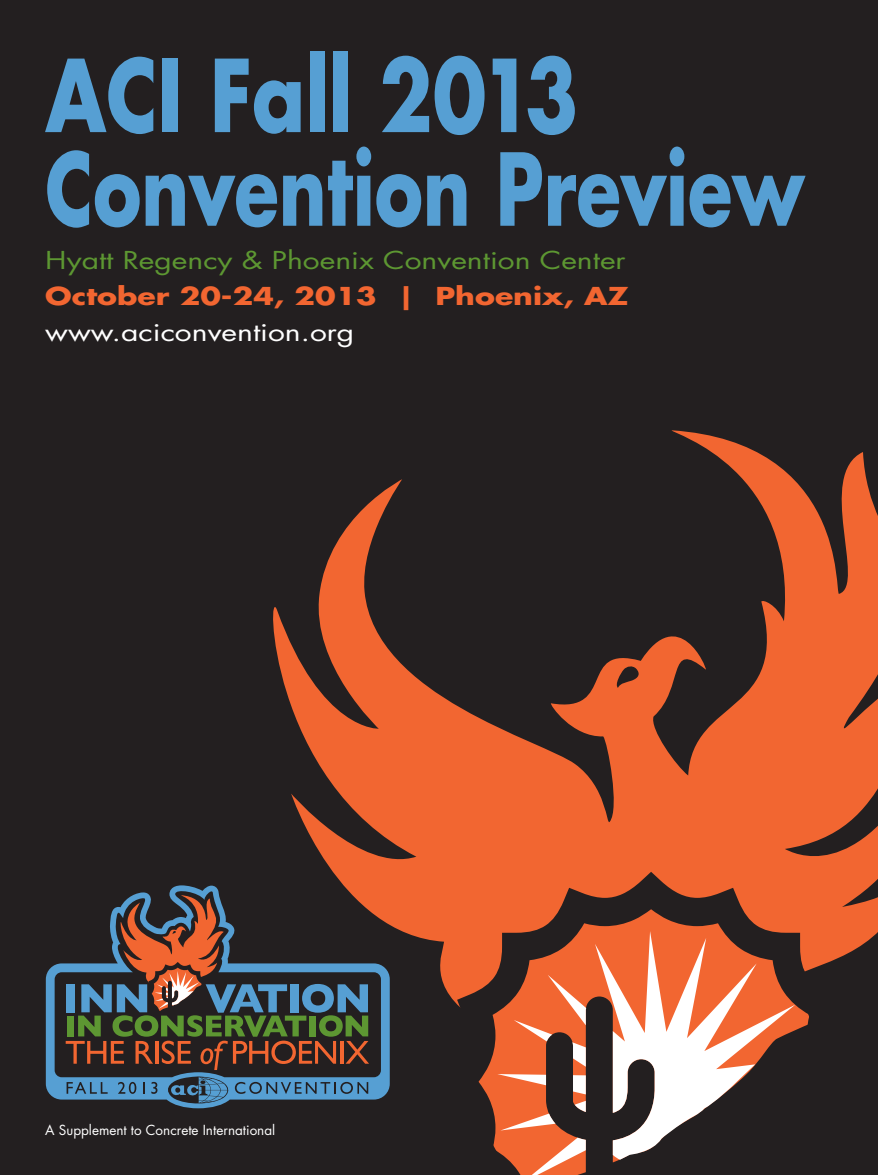
<style>
.page{position:relative;width:878px;height:1175px;background:#fff}
.page>*{position:absolute;margin:0;border:0;box-sizing:border-box;transform-origin:0 0}
.t1{font:700 97.5px/93.6px "Futura";color:#569fd3;scale:.8 1}
.t2{font:24px "Futura";color:#5d9732;scale:1.25 1}
.t3{font:700 24px "Futura";color:#f26631;scale:1.25 1}
.t4{font:24px "Futura";color:#fff;scale:1.25 1}
.t5{font:13.5px "Futura";color:#fff}
</style>
<div class="page">
<div style="left:0;top:0;width:878px;height:1174px;background:#231f20"></div>
<svg style="left:273px;top:430px;width:605px;height:545px"></svg>
<svg style="left:614px;top:665px;width:26px;height:23px"></svg>
<svg style="left:441px;top:871px;width:420px;height:303px"></svg>
<svg style="left:46px;top:885px;width:344px;height:223px"></svg>
<svg style="left:55px;top:888px;width:326px;height:189px"></svg>
<svg style="left:66px;top:895px;width:303px;height:175px"></svg>
<svg style="left:67px;top:1082px;width:41px;height:11px"></svg>
<svg style="left:118px;top:1081px;width:18px;height:12px"></svg>
<svg style="left:151px;top:1076px;width:217px;height:29px"></svg>
<h1 class="t1" style="left:45px;top:57px;width:950px">ACI Fall 2013<br>Convention Preview</h1>
<p class="t2" style="left:45px;top:248px;width:465px">Hyatt Regency &amp; Phoenix Convention Center</p>
<p class="t3" style="left:45px;top:284px;width:468px">October 20-24, 2013 | Phoenix, AZ</p>
<p class="t4" style="left:45px;top:320px;width:249px">www.aciconvention.org</p>
<p class="t5" style="left:45px;top:1123px;width:231px">A Supplement to Concrete International</p>
</div>
